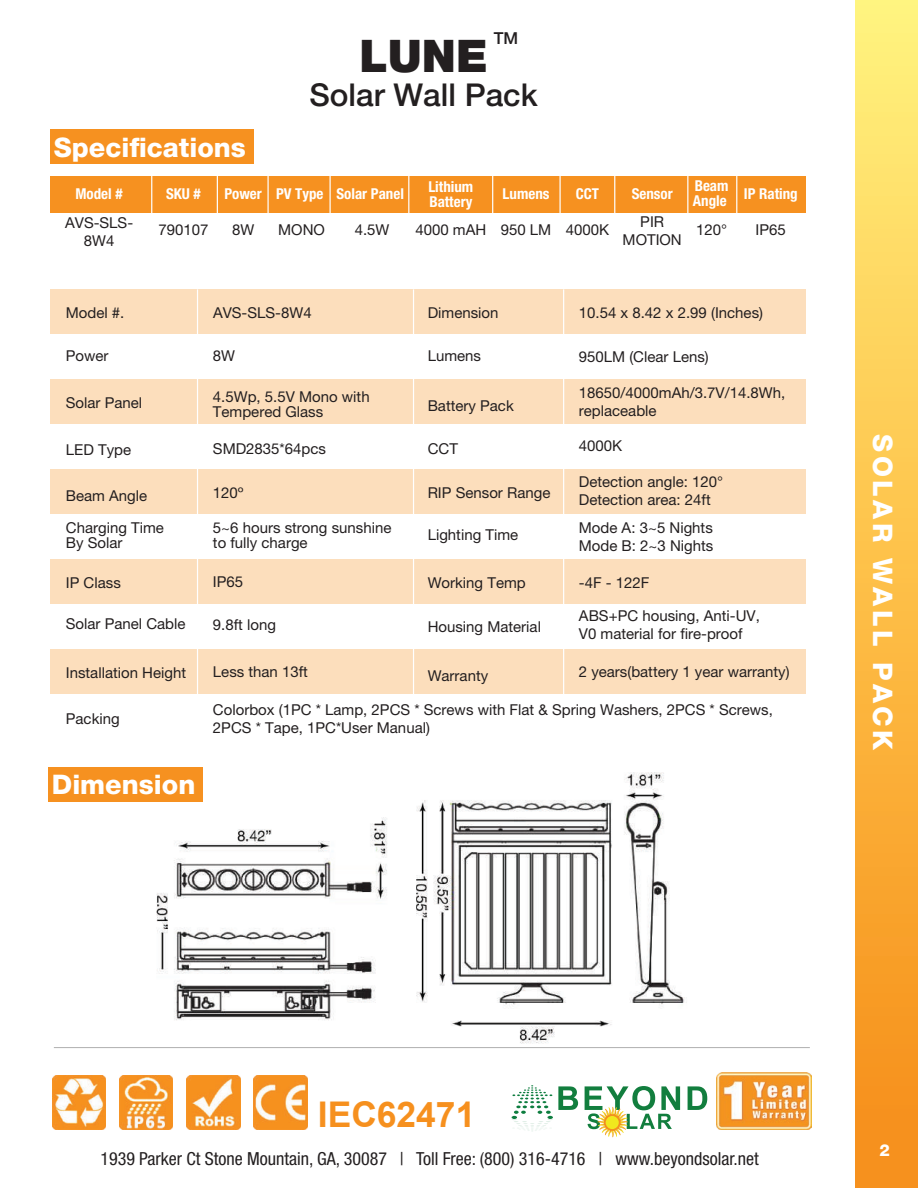
<style>
.page{position:relative;width:918px;height:1188px;background:#fff}
.page>*{position:absolute;margin:0;border:0;box-sizing:border-box;transform-origin:0 0}
.t1{font:900 45px "Helvetica Neue LT Pro";color:#231f20}
.t2{font:700 35.4px "Arial";color:#f6901e}
.t3{font:500 31.5px "Helvetica Neue LT Pro";color:#231f20}
.t4{font:800 27px "Helvetica Neue LT Std";color:#fff}
.t5{font:800 27px "Helvetica Neue LT Std";letter-spacing:.13em;color:#fff}
.t6{font:condensed 18px "Helvetica Neue LT Pro";color:#231f20}
.t7{font:500 16.5px "Helvetica Neue LT Pro";color:#231f20}
.t8{font:800 16.5px "Helvetica Neue LT Std";color:#fff}
.t9{font:15px/18px "Helvetica Neue LT Pro";color:#231f20}
.t10{font:700 condensed 15px/15px "Helvetica Neue LT Std";color:#fff}
</style>
<div class="page">
<img style="left:151px;top:772px;width:536px;height:272px">
<div style="left:855px;top:0;width:63px;height:1188px;background:linear-gradient(to bottom,#fff27c,#f78b15)"></div>
<div style="left:50px;top:130px;width:203px;height:34px;background:#f69120"></div>
<div style="left:48px;top:767px;width:154px;height:34px;background:#f69120"></div>
<div style="left:50px;top:289px;width:756px;height:45px;background:#fcdebc"></div>
<div style="left:50px;top:379px;width:756px;height:45px;background:#fcdebc"></div>
<div style="left:50px;top:469px;width:756px;height:45px;background:#fcdebc"></div>
<div style="left:50px;top:559px;width:756px;height:45px;background:#fcdebc"></div>
<div style="left:50px;top:649px;width:756px;height:45px;background:#fcdebc"></div>
<hr style="left:197px;top:289px;width:1px;height:455px;background:#fff">
<hr style="left:413px;top:289px;width:1px;height:405px;background:#fff">
<hr style="left:563px;top:289px;width:1px;height:405px;background:#fff">
<div style="left:50px;top:176px;width:755px;height:36px;background:#f69120"></div>
<hr style="left:151px;top:176px;width:1px;height:71px;background:#fff">
<hr style="left:217px;top:176px;width:1px;height:71px;background:#fff">
<hr style="left:267px;top:176px;width:2px;height:71px;background:#fff">
<hr style="left:329px;top:176px;width:2px;height:71px;background:#fff">
<hr style="left:408px;top:176px;width:1px;height:71px;background:#fff">
<hr style="left:492px;top:176px;width:1px;height:71px;background:#fff">
<hr style="left:559px;top:176px;width:2px;height:71px;background:#fff">
<hr style="left:614px;top:176px;width:1px;height:71px;background:#fff">
<hr style="left:687px;top:176px;width:1px;height:71px;background:#fff">
<hr style="left:736px;top:176px;width:1px;height:71px;background:#fff">
<hr style="left:54px;top:1047px;width:756px;height:1px;background:#afafaf">
<img style="left:717px;top:1072px;width:94px;height:57px">
<svg style="left:688px;top:1086px;width:19px;height:24px"></svg>
<svg style="left:585px;top:1086px;width:95px;height:51px"></svg>
<svg style="left:512px;top:1085px;width:66px;height:47px"></svg>
<img style="left:254px;top:1076px;width:53px;height:53px">
<img style="left:52px;top:1076px;width:53px;height:53px">
<img style="left:187px;top:1076px;width:53px;height:53px">
<img style="left:119px;top:1076px;width:54px;height:53px">
<h3 class="t4" style="left:54px;top:131px;width:194px">Specifications</h3>
<p class="t7" style="left:494px;top:28px;width:26px">TM</p>
<h1 class="t1" style="left:359px;top:29px;width:130px">LUNE</h1>
<h3 class="t3" style="left:309px;top:76px;width:230px">Solar Wall Pack</h3>
<p class="t10" style="left:76px;top:186px;width:49px">Model #</p>
<p class="t10" style="left:166px;top:186px;width:36px">SKU #</p>
<p class="t10" style="left:224px;top:186px;width:181px">Power PV Type Solar Panel</p>
<p class="t10" style="left:428px;top:179px;width:46px">Lithium<br>Battery</p>
<p class="t10" style="left:503px;top:186px;width:48px">Lumens</p>
<p class="t10" style="left:576px;top:186px;width:25px">CCT</p>
<p class="t10" style="left:632px;top:186px;width:43px">Sensor</p>
<p class="t10" style="left:693px;top:178px;width:37px">Beam<br>Angle</p>
<p class="t10" style="left:744px;top:186px;width:55px">IP Rating</p>
<p class="t9" style="left:65px;top:214px;width:70px;text-align:center">AVS-SLS-<br>8W4</p>
<p class="t9" style="left:158px;top:220px;width:52px">790107</p>
<p class="t9" style="left:232px;top:220px;width:24px">8W</p>
<p class="t9" style="left:278px;top:220px;width:48px">MONO</p>
<p class="t9" style="left:355px;top:220px;width:36px">4.5W</p>
<p class="t9" style="left:415px;top:220px;width:195px">4000 mAH 950 LM 4000K</p>
<p class="t9" style="left:623px;top:213px;width:61px;text-align:center">PIR<br>MOTION</p>
<p class="t9" style="left:696px;top:220px;width:33px">120°</p>
<p class="t9" style="left:756px;top:220px;width:32px">IP65</p>
<p class="t9" style="left:66px;top:303px;width:60px">Model #.</p>
<p class="t9" style="left:213px;top:303px;width:100px">AVS-SLS-8W4</p>
<p class="t9" style="left:428px;top:303px;width:72px">Dimension</p>
<p class="t9" style="left:579px;top:303px;width:186px">10.54 x 8.42 x 2.99 (Inches)</p>
<p class="t9" style="left:66px;top:347px;width:44px">Power</p>
<p class="t9" style="left:66px;top:393px;width:78px">Solar Panel</p>
<p class="t9" style="left:66px;top:440px;width:67px">LED Type</p>
<p class="t9" style="left:66px;top:479px;width:100px;line-height:32.5px">Beam Angle<br>Charging Time</p>
<p class="t9" style="left:66px;top:534px;width:58px">By Solar</p>
<p class="t9" style="left:66px;top:573px;width:56px">IP Class</p>
<p class="t9" style="left:66px;top:615px;width:121px">Solar Panel Cable</p>
<p class="t9" style="left:66px;top:663px;width:122px">Installation Height</p>
<p class="t9" style="left:66px;top:709px;width:55px">Packing</p>
<h3 class="t4" style="left:52px;top:769px;width:145px">Dimension</h3>
<p class="t9" style="left:579px;top:347px;width:132px">950LM (Clear Lens)</p>
<p class="t9" style="left:579px;top:384px;width:208px">18650/4000mAh/3.7V/14.8Wh, replaceable</p>
<p class="t9" style="left:579px;top:436px;width:45px">4000K</p>
<p class="t9" style="left:579px;top:473px;width:146px">Detection angle: 120°<br>Detection area: 24ft</p>
<p class="t9" style="left:579px;top:519px;width:136px">Mode A: 3~5 Nights<br>Mode B: 2~3 Nights</p>
<p class="t9" style="left:579px;top:573px;width:72px">-4F - 122F</p>
<p class="t9" style="left:579px;top:607px;width:182px">ABS+PC housing, Anti-UV,<br>V0 material for fire-proof</p>
<p class="t9" style="left:579px;top:662px;width:212px">2 years(battery 1 year warranty)</p>
<p class="t9" style="left:213px;top:700px;width:562px">Colorbox (1PC * Lamp, 2PCS * Screws with Flat &amp; Spring Washers, 2PCS * Screws,<br>2PCS * Tape, 1PC*User Manual)</p>
<p class="t9" style="left:213px;top:347px;width:24px">8W</p>
<p class="t9" style="left:428px;top:347px;width:55px">Lumens</p>
<p class="t9" style="left:428px;top:396px;width:88px">Battery Pack</p>
<p class="t9" style="left:428px;top:440px;width:32px">CCT</p>
<p class="t9" style="left:428px;top:483px;width:124px">RIP Sensor Range</p>
<p class="t9" style="left:428px;top:526px;width:92px">Lighting Time</p>
<p class="t9" style="left:428px;top:573px;width:100px">Working Temp</p>
<p class="t9" style="left:428px;top:617px;width:115px">Housing Material</p>
<p class="t9" style="left:428px;top:666px;width:62px">Warranty</p>
<p class="t9" style="left:213px;top:389px;width:158px;line-height:15px">4.5Wp, 5.5V Mono with<br>Tempered Glass</p>
<p class="t9" style="left:213px;top:440px;width:115px">SMD2835*64pcs</p>
<p class="t9" style="left:213px;top:483px;width:32px">120º</p>
<p class="t9" style="left:213px;top:520px;width:180px;line-height:15px">5~6 hours strong sunshine to fully charge</p>
<p class="t9" style="left:213px;top:572px;width:32px">IP65</p>
<p class="t9" style="left:213px;top:615px;width:65px">9.8ft long</p>
<p class="t9" style="left:213px;top:662px;width:97px">Less than 13ft</p>
<h3 class="t5" style="left:899px;top:434px;width:318px;rotate:90deg">SOLAR WALL PACK</h3>
<h2 class="t2" style="left:318px;top:1090px;width:159px">IEC62471</h2>
<p class="t6" style="left:100px;top:1148px;width:660px">1939 Parker Ct Stone Mountain, GA, 30087 | Toll Free: (800) 316-4716 | www.beyondsolar.net</p>
<p class="t8" style="left:879px;top:1140px;width:12px">2</p>
</div>
